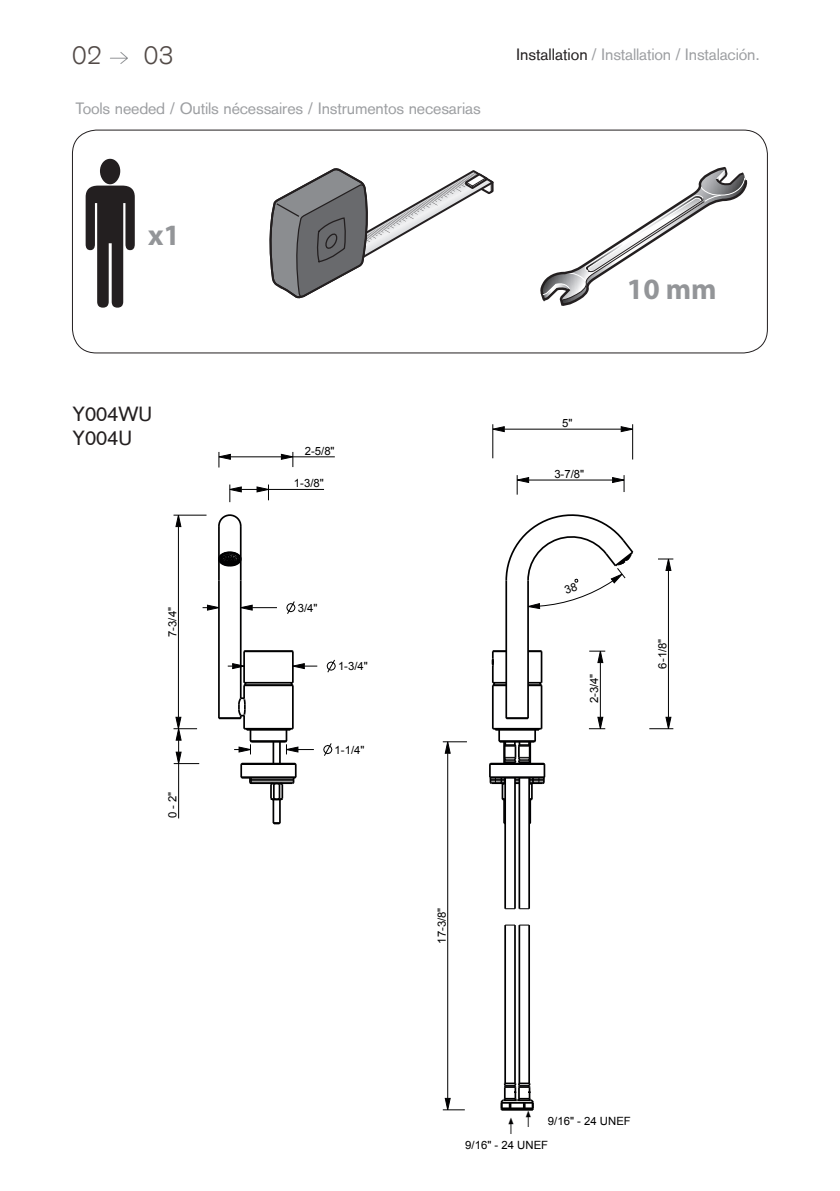
<style>
.page{position:relative;width:840px;height:1191px;background:#fff}
.page>*{position:absolute;margin:0;border:0;box-sizing:border-box;transform-origin:0 0}
.t1{font:700 29.6px "Myriad Pro";color:#939598}
.t2{font:300 25px "Akzidenz Grotesk";color:#524a47}
.t3{font:20px/24px "Akzidenz Grotesk";color:#231f20}
.t4{font:16px "Akzidenz Grotesk";letter-spacing:-.01em;color:#9d9fa2}
.t5{font:11.4px/24.4px "Arial";color:#000001}
.s1{color:#231f20}
</style>
<div class="page">
<svg style="left:110px;top:52px;width:18px;height:12px"></svg>
<svg style="left:86px;top:159px;width:49px;height:149px"></svg>
<svg style="left:540px;top:167px;width:207px;height:139px"></svg>
<svg style="left:269px;top:168px;width:225px;height:131px"></svg>
<div style="left:72px;top:130px;width:695px;height:223px;border:1px solid #231f20;border-radius:24px"></div>
<svg style="left:493px;top:426px;width:12px;height:6px"></svg>
<svg style="left:620px;top:426px;width:12px;height:6px"></svg>
<svg style="left:286px;top:601px;width:10px;height:13px"></svg>
<svg style="left:175px;top:514px;width:7px;height:13px"></svg>
<svg style="left:326px;top:659px;width:10px;height:14px"></svg>
<svg style="left:323px;top:743px;width:9px;height:13px"></svg>
<hr style="left:251px;top:782px;width:41px;height:2px;background:#000001">
<hr style="left:250px;top:781px;width:43px;height:1px;background:#000001">
<hr style="left:250px;top:779px;width:43px;height:2px;background:#000001">
<hr style="left:241px;top:776px;width:54px;height:2px;background:#000001">
<hr style="left:241px;top:763px;width:54px;height:2px;background:#000001">
<hr style="left:218px;top:526px;width:2px;height:54px;background:#000001">
<hr style="left:242px;top:762px;width:53px;height:2px;background:#000001">
<hr style="left:250px;top:740px;width:36px;height:2px;background:#000001">
<hr style="left:240px;top:526px;width:1px;height:54px;background:#000001">
<hr style="left:243px;top:651px;width:2px;height:31px;background:#000001">
<hr style="left:219px;top:717px;width:21px;height:2px;background:#000001">
<svg style="left:240px;top:762px;width:2px;height:16px"></svg>
<hr style="left:244px;top:684px;width:48px;height:2px;background:#000001">
<hr style="left:292px;top:651px;width:1px;height:31px;background:#000001">
<hr style="left:244px;top:650px;width:48px;height:2px;background:#000001">
<svg style="left:218px;top:550px;width:24px;height:17px"></svg>
<hr style="left:491px;top:685px;width:2px;height:43px;background:#000001">
<hr style="left:505px;top:580px;width:2px;height:138px;background:#000001">
<hr style="left:527px;top:580px;width:1px;height:138px;background:#000001">
<hr style="left:540px;top:685px;width:2px;height:43px;background:#000001">
<hr style="left:506px;top:717px;width:21px;height:2px;background:#000001">
<svg style="left:527px;top:650px;width:15px;height:2px"></svg>
<svg style="left:218px;top:514px;width:24px;height:14px"></svg>
<svg style="left:248px;top:778px;width:4px;height:7px"></svg>
<hr style="left:178px;top:526px;width:1px;height:191px;background:#000001">
<hr style="left:178px;top:763px;width:1px;height:55px;background:#000001">
<svg style="left:218px;top:452px;width:13px;height:15px"></svg>
<svg style="left:173px;top:716px;width:26px;height:48px"></svg>
<svg style="left:280px;top:452px;width:14px;height:15px"></svg>
<svg style="left:228px;top:662px;width:16px;height:7px"></svg>
<svg style="left:293px;top:662px;width:24px;height:7px"></svg>
<svg style="left:202px;top:604px;width:16px;height:7px"></svg>
<svg style="left:239px;top:604px;width:38px;height:7px"></svg>
<hr style="left:173px;top:515px;width:33px;height:1px;background:#000001">
<svg style="left:229px;top:484px;width:40px;height:18px"></svg>
<hr style="left:268px;top:489px;width:56px;height:1px;background:#000001">
<hr style="left:230px;top:456px;width:51px;height:1px;background:#000001">
<hr style="left:293px;top:456px;width:41px;height:1px;background:#000001">
<svg style="left:442px;top:1097px;width:22px;height:13px"></svg>
<svg style="left:505px;top:908px;width:24px;height:1px"></svg>
<hr style="left:447px;top:753px;width:1px;height:345px;background:#000001">
<hr style="left:492px;top:424px;width:1px;height:34px;background:#000001">
<svg style="left:516px;top:475px;width:13px;height:19px"></svg>
<svg style="left:442px;top:741px;width:24px;height:13px"></svg>
<svg style="left:588px;top:716px;width:17px;height:13px"></svg>
<svg style="left:649px;top:716px;width:24px;height:13px"></svg>
<hr style="left:599px;top:662px;width:1px;height:55px;background:#000001">
<svg style="left:611px;top:475px;width:13px;height:17px"></svg>
<hr style="left:632px;top:424px;width:1px;height:35px;background:#000001">
<svg style="left:589px;top:650px;width:16px;height:13px"></svg>
<hr style="left:667px;top:570px;width:1px;height:147px;background:#000001">
<svg style="left:658px;top:558px;width:15px;height:13px"></svg>
<hr style="left:528px;top:479px;width:84px;height:1px;background:#000001">
<hr style="left:504px;top:429px;width:117px;height:1px;background:#000001">
<svg style="left:505px;top:924px;width:24px;height:1px"></svg>
<hr style="left:218px;top:580px;width:2px;height:138px;background:#000001">
<hr style="left:240px;top:580px;width:1px;height:118px;background:#000001">
<hr style="left:246px;top:729px;width:44px;height:1px;background:#000001">
<hr style="left:244px;top:728px;width:49px;height:1px;background:#000001">
<svg style="left:268px;top:728px;width:46px;height:96px"></svg>
<hr style="left:292px;top:685px;width:1px;height:43px;background:#000001">
<hr style="left:244px;top:682px;width:49px;height:1px;background:#000001">
<hr style="left:504px;top:777px;width:1px;height:131px;background:#000001">
<hr style="left:514px;top:777px;width:1px;height:131px;background:#000001">
<hr style="left:518px;top:777px;width:2px;height:131px;background:#000001">
<hr style="left:528px;top:777px;width:1px;height:131px;background:#000001">
<hr style="left:540px;top:651px;width:2px;height:31px;background:#000001">
<hr style="left:504px;top:925px;width:1px;height:158px;background:#000001">
<hr style="left:514px;top:925px;width:1px;height:158px;background:#000001">
<hr style="left:518px;top:925px;width:2px;height:158px;background:#000001">
<hr style="left:528px;top:925px;width:1px;height:158px;background:#000001">
<svg style="left:234px;top:680px;width:19px;height:74px"></svg>
<svg style="left:289px;top:680px;width:5px;height:7px"></svg>
<svg style="left:527px;top:680px;width:15px;height:7px"></svg>
<svg style="left:491px;top:650px;width:15px;height:37px"></svg>
<svg style="left:489px;top:728px;width:56px;height:96px"></svg>
<svg style="left:505px;top:514px;width:129px;height:95px"></svg>
<svg style="left:500px;top:1081px;width:34px;height:30px"></svg>
<h2 class="t2" style="left:73px;top:41px;width:30px">02</h2>
<h2 class="t2" style="left:144px;top:41px;width:30px">03</h2>
<p class="t4" style="left:75px;top:99px;width:406px">Tools needed / Outils nécessaires / Instrumentos necesarias</p>
<p class="t4" style="left:515px;top:45px;width:245px"><span class="s1">Installation</span> / Installation / Instalación.</p>
<h1 class="t1" style="left:148px;top:216px;width:33px">x1</h1>
<p class="t3" style="left:72px;top:402px;width:81px">Y004WU<br>Y004U</p>
<p class="t5" style="left:304px;top:439px;width:31px">2-5/8"</p>
<p class="t5" style="left:294px;top:471px;width:31px">1-3/8"</p>
<h1 class="t1" style="left:626px;top:270px;width:91px">10 mm</h1>
<p class="t5" style="left:561px;top:411px;width:12px">5"</p>
<p class="t5" style="left:554px;top:462px;width:31px">3-7/8"</p>
<p class="t5" style="left:160px;top:637px;width:31px;rotate:-90deg">7-3/4"</p>
<p class="t5" style="left:160px;top:818px;width:28px;rotate:-90deg">0 - 2"</p>
<p class="t5" style="left:297px;top:595px;width:21px">3/4"</p>
<p class="t5" style="left:338px;top:654px;width:31px">1-3/4"</p>
<p class="t5" style="left:334px;top:737px;width:31px">1-1/4"</p>
<p class="t5" style="left:429px;top:943px;width:38px;rotate:-90deg">17-3/8"</p>
<p class="t5" style="left:582px;top:703px;width:31px;rotate:-90deg">2-3/4"</p>
<p class="t5" style="left:650px;top:668px;width:31px;rotate:-90deg">6-1/8"</p>
<p class="t5" style="left:465px;top:1108px;width:167px;text-indent:83px">9/16" - 24 UNEF<br>9/16" - 24 UNEF</p>
</div>
